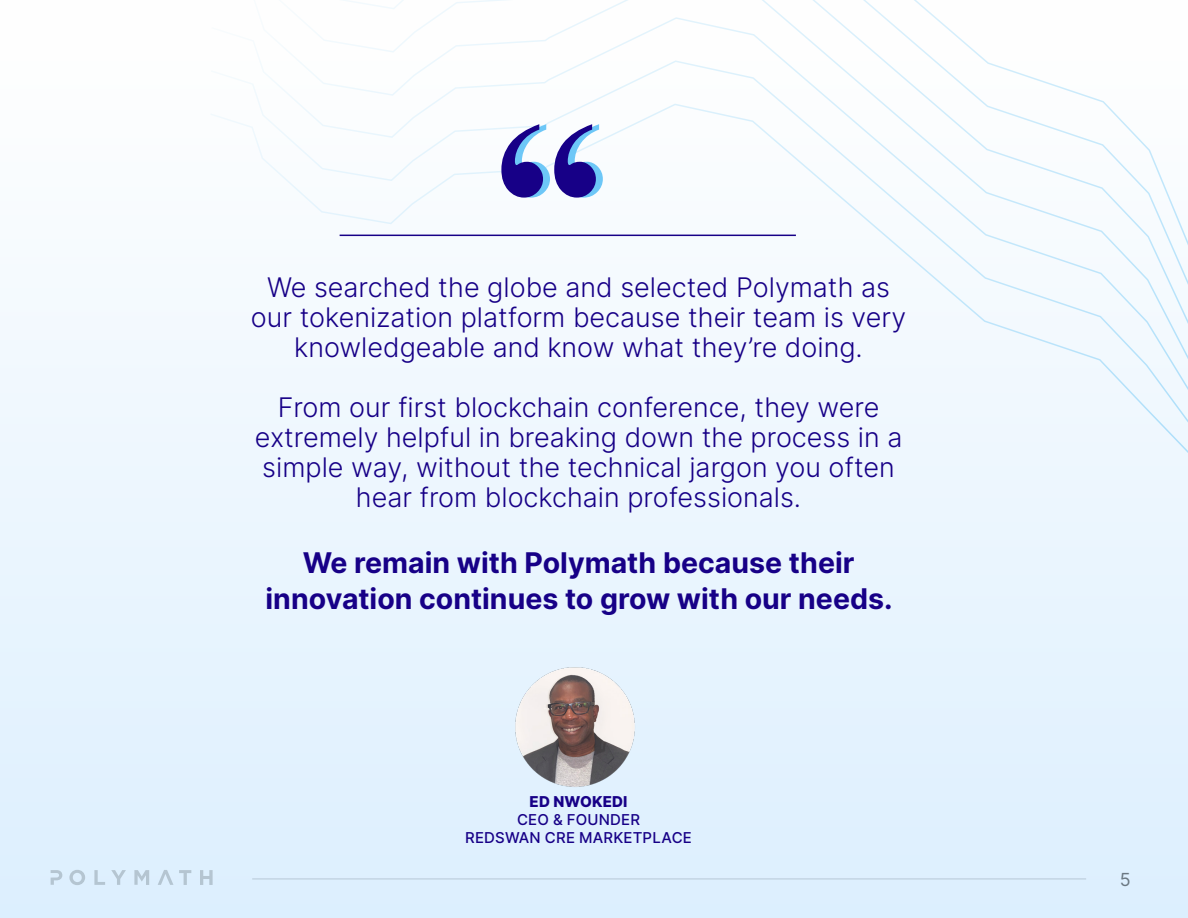
<style>
.page{position:relative;width:1188px;height:918px;background:#fff}
.page>*{position:absolute;margin:0;border:0;box-sizing:border-box;transform-origin:0 0}
.Kicker{font:700 225px "Times New Roman";color:#170087}
.Kicker-2{font:700 28.5px/36px "Inter";color:#170087;text-align:center}
.Kicker-3{font:27px/30px "Inter";color:#170087;text-align:center}
.t1{font:18px "Inter";color:#6b7882}
.Kicker-4{font:500 15px "Inter";letter-spacing:.01em;color:#170087}
.Kicker-5{font:800 15px "Inter";letter-spacing:.01em;color:#170087}
</style>
<div class="page">
<div style="left:0;top:0;width:1188px;height:918px;background:linear-gradient(to bottom,#fffffe,#dceffe)"></div>
<svg style="left:209px;top:0;width:979px;height:530px"></svg>
<hr style="left:340px;top:235px;width:456px;height:1px;background:#170087">
<svg style="left:51px;top:870px;width:11px;height:15px"></svg>
<svg style="left:69px;top:870px;width:16px;height:15px"></svg>
<svg style="left:94px;top:870px;width:11px;height:15px"></svg>
<svg style="left:111px;top:870px;width:15px;height:15px"></svg>
<svg style="left:134px;top:870px;width:15px;height:15px"></svg>
<svg style="left:158px;top:870px;width:15px;height:15px"></svg>
<svg style="left:179px;top:870px;width:12px;height:15px"></svg>
<svg style="left:200px;top:870px;width:13px;height:15px"></svg>
<hr style="left:252px;top:879px;width:834px;height:1px;background:#6c7d89">
<img style="left:503px;top:665px;width:157px;height:123px">
<p class="Kicker" style="left:493px;top:46px;width:114px">“</p>
<p class="Kicker-3" style="left:251px;top:271px;width:657px">We searched the globe and selected Polymath as our tokenization platform because their team is very knowledgeable and know what they’re doing.</p>
<p class="Kicker-3" style="left:255px;top:391px;width:649px">From our first blockchain conference, they were extremely helpful in breaking down the process in a simple way, without the technical jargon you often hear from blockchain professionals.</p>
<p class="Kicker-2" style="left:266px;top:544px;width:629px">We remain with Polymath because their innovation continues to grow with our needs.</p>
<p class="Kicker-5" style="left:530px;top:790px;width:99px">ED NWOKEDI</p>
<p class="Kicker-4" style="left:517px;top:808px;width:124px">CEO &amp; FOUNDER</p>
<p class="Kicker-4" style="left:465px;top:826px;width:228px">REDSWAN CRE MARKETPLACE</p>
<p class="t1" style="left:1120px;top:867px;width:12px">5</p>
</div>
